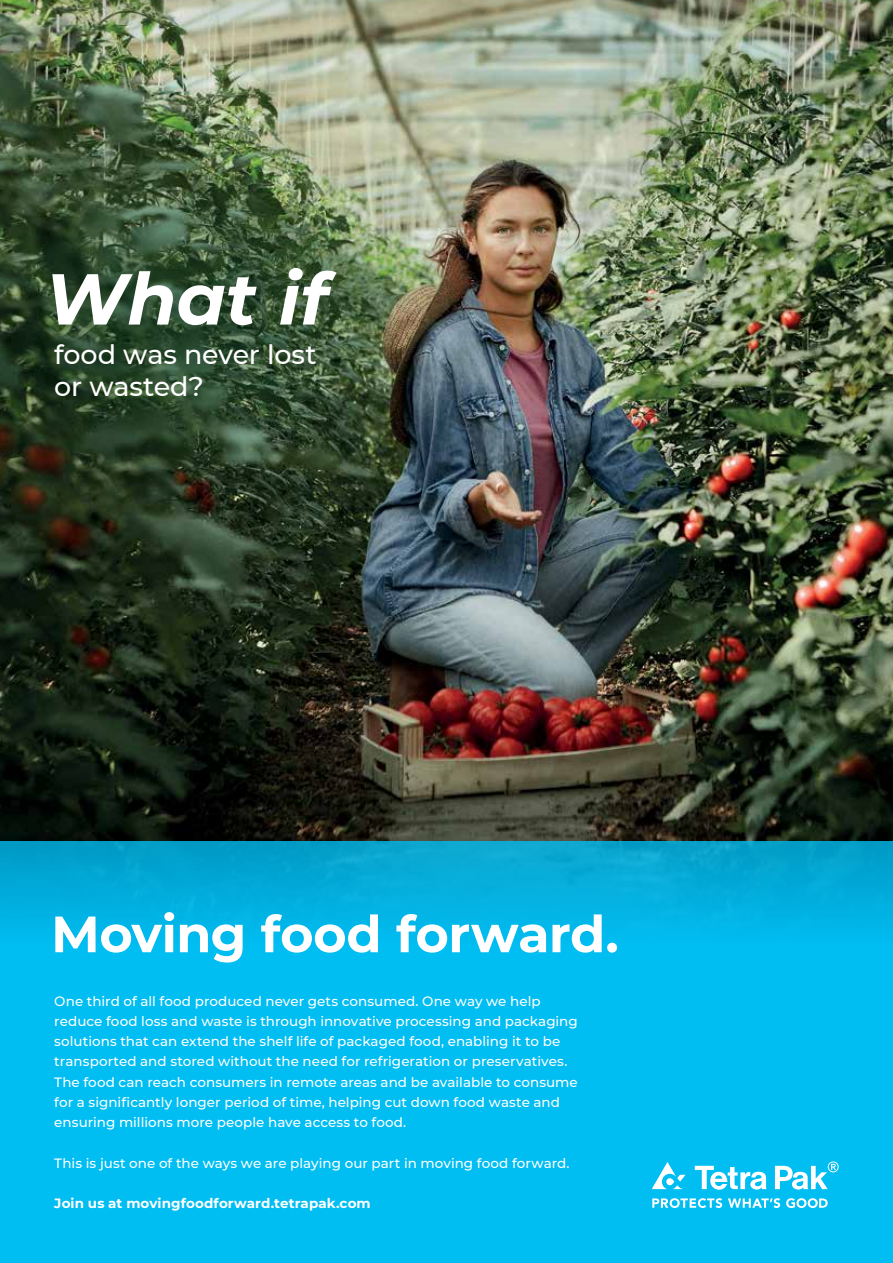
<style>
.page{position:relative;width:893px;height:1263px;background:#fff}
.page>*{position:absolute;margin:0;border:0;box-sizing:border-box;transform-origin:0 0}
.t1{font:italic 700 72px "Montserrat";letter-spacing:-.005em;color:#fff}
.t2{font:700 51px "Montserrat";letter-spacing:-.01em;color:#fff}
.t3{font:500 27px/32.4px "Montserrat";letter-spacing:-.005em;color:#fff}
.t4{font:500 13.5px/20.2px "Montserrat";letter-spacing:.005em;color:#fff}
.t5{font:700 13.5px "Montserrat";letter-spacing:.005em;color:#fff}
</style>
<div class="page">
<img style="left:0;top:0;width:893px;height:841px">
<svg style="left:0;top:841px;width:893px;height:422px;fill:#00bdf2"></svg>
<svg style="left:652px;top:1198px;width:70px;height:10px"></svg>
<svg style="left:728px;top:1198px;width:52px;height:10px"></svg>
<svg style="left:786px;top:1198px;width:42px;height:10px"></svg>
<svg style="left:695px;top:1166px;width:72px;height:24px"></svg>
<svg style="left:652px;top:1162px;width:34px;height:27px"></svg>
<svg style="left:775px;top:1161px;width:64px;height:29px"></svg>
<div style="left:0;top:115px;width:485px;height:440px;background:#033a25;opacity:.5"></div>
<h1 class="t1" style="left:45px;top:247px;width:285px">What if</h1>
<h3 class="t3" style="left:54px;top:337px;width:264px">food was never lost or wasted?</h3>
<h2 class="t2" style="left:51px;top:897px;width:569px">Moving food forward.</h2>
<p class="t4" style="left:54px;top:990px;width:525px">One third of all food produced never gets consumed. One way we help reduce food loss and waste is through innovative processing and packaging solutions that can extend the shelf life of packaged food, enabling it to be transported and stored without the need for refrigeration or preservatives.<br>The food can reach consumers in remote areas and be available to consume for a significantly longer period of time, helping cut down food waste and ensuring millions more people have access to food.</p>
<p class="t4" style="left:54px;top:1152px;width:517px">This is just one of the ways we are playing our part in moving food forward.</p>
<p class="t5" style="left:54px;top:1193px;width:318px">Join us at movingfoodforward.tetrapak.com</p>
</div>
